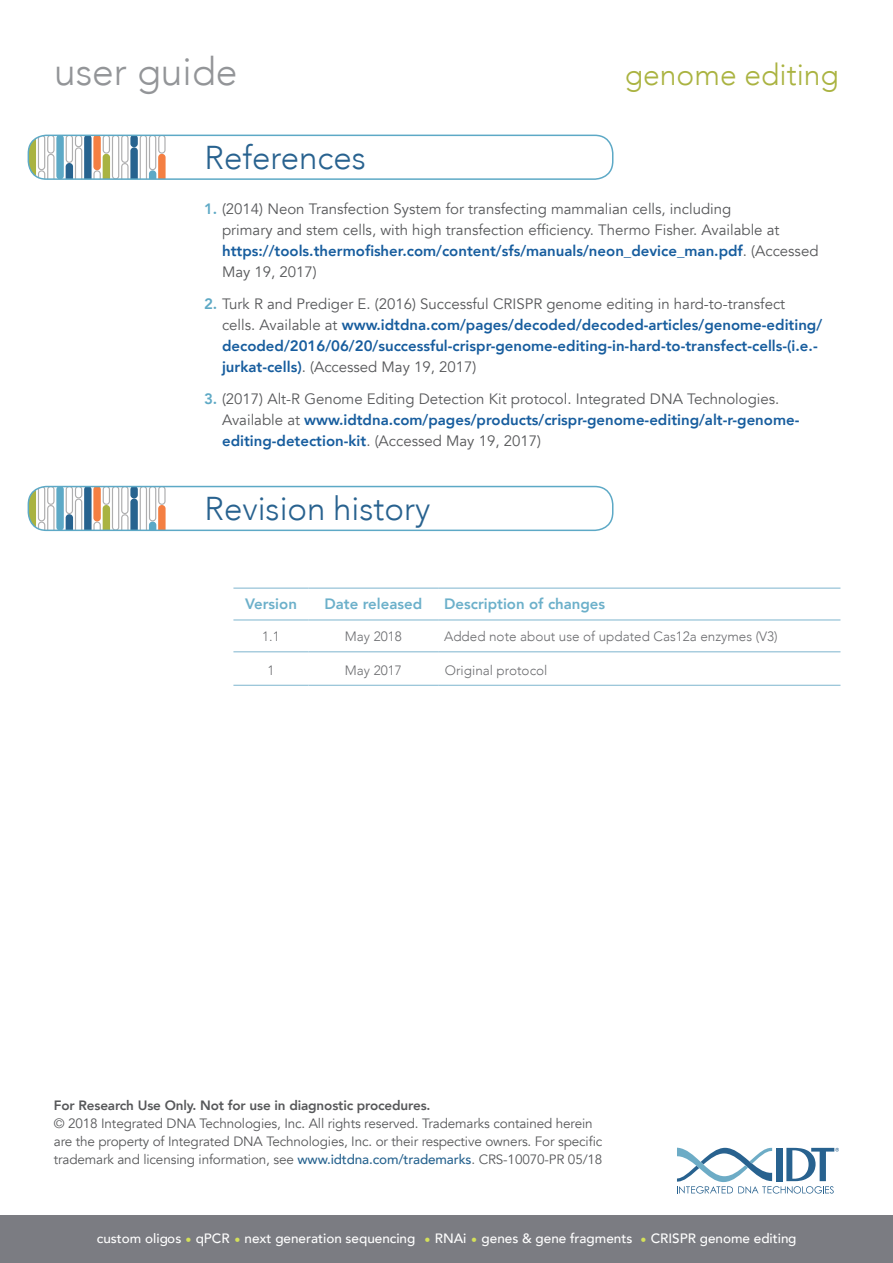
<style>
.page{position:relative;width:893px;height:1263px;background:#fff}
.page>*{position:absolute;margin:0;border:0;box-sizing:border-box;transform-origin:0 0}
.t1{font:300 39px "Avenir";color:#939598}
.t2{font:300 33px "Avenir";color:#28628f}
.t3{font:300 30px "Avenir";color:#aab341}
.t4{font:15px/21px "Avenir";color:#57585a}
.t5{font:800 15px/21px "Avenir";color:#175d9e}
.Table_Header_Row{font:800 15px "Avenir";color:#6cb0ca}
.t6{font:13.5px/18px "Avenir";letter-spacing:-.01em;color:#57585a}
.t7{font:500 13.5px "Avenir";color:#fff}
.Table_Body_Col_1{font:300 13.5px "Avenir";color:#6c6d70}
.Table_Body_Col_cente{font:300 13.5px "Avenir";color:#6c6d70}
.s1{font-weight:800;color:#5ea9c5}
.s2{font-weight:800;color:#175d9e}
.s3{color:#5ea9c5}
.s4{font-weight:400;color:#57585a}
.s5{font-weight:800}
.s6{font-weight:500;color:#27638f}
.s7{font-size:13.2px}
.s8{font-size:12px;color:#d4e05a}
</style>
<div class="page">
<div style="left:0;top:1215px;width:893px;height:48px;background:#7b7c82"></div>
<svg style="left:677px;top:1148px;width:162px;height:45px"></svg>
<div style="left:56px;top:135px;width:8px;height:44px;background:#5da9c6;border-radius:4px"></div>
<svg style="left:29px;top:135px;width:26px;height:44px"></svg>
<svg style="left:66px;top:138px;width:100px;height:39px"></svg>
<div style="left:28px;top:135px;width:585px;height:45px;border:2px solid #5da9c6;border-radius:18px"></div>
<hr style="left:233px;top:685px;width:75px;height:1px;background:#8cbdd4">
<hr style="left:308px;top:685px;width:130px;height:1px;background:#8cbdd4">
<hr style="left:438px;top:685px;width:402px;height:1px;background:#8cbdd4">
<hr style="left:233px;top:587px;width:75px;height:2px;background:#8cbdd4">
<hr style="left:308px;top:587px;width:130px;height:2px;background:#8cbdd4">
<hr style="left:438px;top:587px;width:402px;height:2px;background:#8cbdd4">
<hr style="left:233px;top:619px;width:75px;height:1px;background:#8cbdd4">
<hr style="left:308px;top:619px;width:130px;height:1px;background:#8cbdd4">
<hr style="left:438px;top:619px;width:402px;height:1px;background:#8cbdd4">
<hr style="left:233px;top:651px;width:75px;height:1px;background:#8cbdd4">
<hr style="left:308px;top:651px;width:130px;height:1px;background:#8cbdd4">
<hr style="left:438px;top:651px;width:402px;height:1px;background:#8cbdd4">
<div style="left:56px;top:486px;width:8px;height:44px;background:#5da9c6;border-radius:4px"></div>
<svg style="left:29px;top:486px;width:26px;height:44px"></svg>
<svg style="left:66px;top:489px;width:100px;height:39px"></svg>
<div style="left:28px;top:486px;width:585px;height:45px;border:2px solid #5da9c6;border-radius:18px"></div>
<h1 class="t1" style="left:54px;top:48px;width:185px">user guide</h1>
<h3 class="t3" style="left:625px;top:57px;width:216px">genome editing</h3>
<h1 class="t2" style="left:204px;top:138px;width:163px">References</h1>
<p class="t4" style="left:222px;top:199px;width:598px;text-indent:-18px"><span class="s1">1.</span> (2014) Neon Transfection System for transfecting mammalian cells, including<br>primary and stem cells, with high transfection efficiency. Thermo Fisher. Available at <span class="s2">https://tools.thermofisher.com/content/sfs/manuals/neon_device_man.pdf</span>. (Accessed May 19, 2017)</p>
<p class="t5" style="left:222px;top:293px;width:602px;text-indent:-18px"><span class="s3">2.</span> <span class="s4">Turk R and Prediger E. (2016) Successful CRISPR genome editing in hard-to-transfect cells. Available at</span> www.idtdna.com/pages/decoded/decoded-articles/genome-editing/ decoded/2016/06/20/successful-crispr-genome-editing-in-hard-to-transfect-cells-(i.e.- jurkat-cells)<span class="s4">. (Accessed May 19, 2017)</span></p>
<p class="t4" style="left:222px;top:389px;width:579px;text-indent:-18px"><span class="s1">3.</span> (2017) Alt-R Genome Editing Detection Kit protocol. Integrated DNA Technologies.<br>Available at <span class="s2">www.idtdna.com/pages/products/crispr-genome-editing/alt-r-genome&shy;editing-detection-kit</span>. (Accessed May 19, 2017)</p>
<h1 class="t2" style="left:204px;top:489px;width:227px">Revision history</h1>
<p class="Table_Header_Row" style="left:245px;top:592px;width:53px">Version</p>
<p class="Table_Header_Row" style="left:324px;top:592px;width:99px">Date released</p>
<p class="Table_Header_Row" style="left:444px;top:592px;width:163px">Description of changes</p>
<p class="Table_Body_Col_cente" style="left:262px;top:628px;width:19px">1.1</p>
<p class="Table_Body_Col_cente" style="left:345px;top:628px;width:58px">May 2018</p>
<p class="Table_Body_Col_1" style="left:444px;top:628px;width:335px">Added note about use of updated Cas12a enzymes (V3)</p>
<p class="Table_Body_Col_cente" style="left:267px;top:663px;width:9px">1</p>
<p class="Table_Body_Col_cente" style="left:345px;top:663px;width:58px">May 2017</p>
<p class="Table_Body_Col_1" style="left:445px;top:663px;width:104px">Original protocol</p>
<p class="t6" style="left:54px;top:1097px;width:550px"><span class="s5">For Research Use Only. Not for use in diagnostic procedures.<br></span>© 2018 Integrated DNA Technologies, Inc. All rights reserved. Trademarks contained herein are the property of Integrated DNA Technologies, Inc. or their respective owners. For specific trademark and licensing information, see <span class="s6">www.idtdna.com/trademarks</span>. CRS-10070-PR 05/18</p>
<p class="t7" style="left:97px;top:1227px;width:701px"><span class="s7">custom oligo</span>s <span class="s8">•</span> qPCR <span class="s8">•</span> next generation sequencing <span class="s8">•</span> RNAi <span class="s8">•</span> genes &amp; gene fragments <span class="s8">•</span> CRISPR genome editing</p>
</div>
